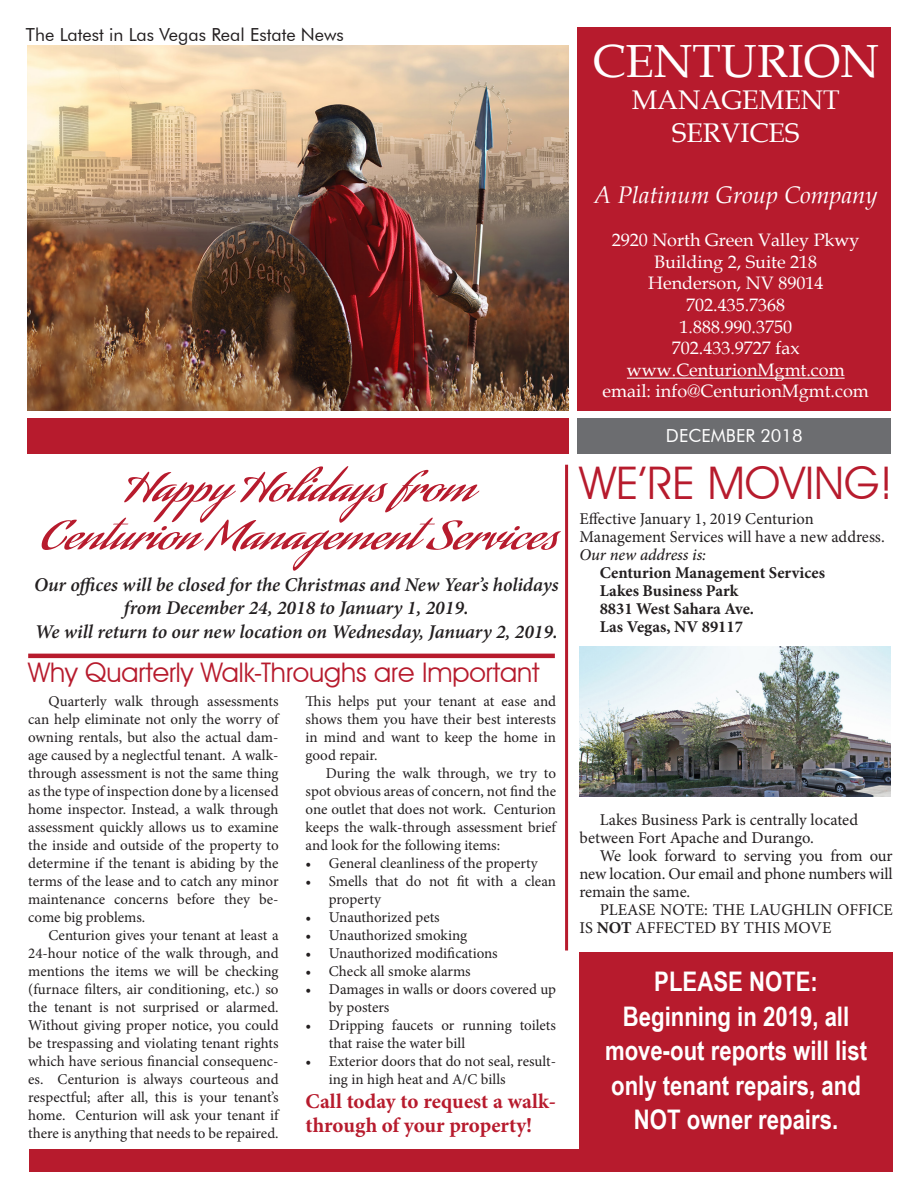
<style>
.page{position:relative;width:918px;height:1188px;background:#fff}
.page>*{position:absolute;margin:0;border:0;box-sizing:border-box;transform-origin:0 0}
.t1{font:46.5px "Book Antiqua";color:#fff}
.HEADLINE{font:45px "Avant Garde IT Cby BT";color:#b71b2d}
.t2{font:37.5px "Aguafina Script";color:#b71b2d;scale:1.47 1}
.t3{font:700 27px/34.5px "Arial Narrow";color:#fff;text-align:center}
.HEADLINE-2{font:27px "Avant Garde IT Cby BT";color:#b71b2d}
.t4{font:27px "Book Antiqua";color:#fff}
.t5{font:italic 24px "Book Antiqua";color:#fff}
.text{font:700 21px/24px "Minion Pro";color:#b71b2d}
.t6{font:italic 600 19.5px "Minion Pro";letter-spacing:-.005em;color:#231f20}
.t7{font:18px "Book Antiqua";color:#fff}
.t8{font:18px "Futura BT";color:#231f20}
.t9{font:18px "Futura BT";color:#fff}
.text-2{font:16.5px/18px "Minion Pro";letter-spacing:-.005em;color:#231f20}
.text-3{font:700 16.5px "Minion Pro";color:#231f20}
.text-4{font:15px/18px "Minion Pro";color:#231f20;text-align:justify}
.s1{font-weight:500;font-style:italic}
.s2{font-weight:700}
</style>
<div class="page">
<img style="left:27px;top:46px;width:541px;height:364px">
<div style="left:578px;top:27px;width:313px;height:383px;background:#b71b2d"></div>
<div style="left:578px;top:418px;width:313px;height:36px;background:#6c6d70"></div>
<hr style="left:627px;top:378px;width:218px;height:1px;background:#fff">
<div style="left:27px;top:418px;width:541px;height:36px;background:#b71b2d"></div>
<div style="left:29px;top:1149px;width:864px;height:23px;background:#b71b2d"></div>
<div style="left:579px;top:952px;width:314px;height:197px;background:#b71b2d"></div>
<hr style="left:565px;top:465px;width:3px;height:486px;background:#b71b2d">
<hr style="left:28px;top:654px;width:527px;height:4px;background:#b71b2d">
<img style="left:579px;top:646px;width:312px;height:150px">
<p class="t8" style="left:26px;top:23px;width:319px">The Latest in Las Vegas Real Estate News</p>
<p class="t2" style="left:124px;top:466px;width:239px">Happy Holidays from</p>
<p class="t2" style="left:40px;top:514px;width:354px">Centurion Management Services</p>
<p class="t6" style="left:34px;top:571px;width:526px">Our offices will be closed for the Christmas and New Year’s holidays</p>
<p class="t6" style="left:124px;top:594px;width:346px">from December 24, 2018 to January 1, 2019.</p>
<p class="t6" style="left:35px;top:618px;width:525px">We will return to our new location on Wednesday, January 2, 2019.</p>
<p class="HEADLINE-2" style="left:28px;top:656px;width:513px">Why Quarterly Walk-Throughs are Important</p>
<p class="text-4" style="left:28px;top:692px;width:252px;text-indent:20px">Quarterly walk through assessments can help eliminate not only the worry of owning rentals, but also the actual dam&shy;age caused by a neglectful tenant. A walk&shy;through assessment is not the same thing as the type of inspection done by a licensed home inspector. Instead, a walk through assessment quickly allows us to examine the inside and outside of the property to determine if the tenant is abiding by the terms of the lease and to catch any minor maintenance concerns before they be&shy;come big problems.</p>
<p class="text-4" style="left:28px;top:926px;width:252px;text-indent:20px">Centurion gives your tenant at least a 24-hour notice of the walk through, and mentions the items we will be checking (furnace filters, air conditioning, etc.) so the tenant is not surprised or alarmed.<br>Without giving proper notice, you could be trespassing and violating tenant rights which have serious financial consequenc&shy;es. Centurion is always courteous and respectful; after all, this is your tenant’s home. Centurion will ask your tenant if there is anything that needs to be repaired.</p>
<p class="text-4" style="left:306px;top:692px;width:252px">This helps put your tenant at ease and shows them you have their best interests in mind and want to keep the home in good repair.</p>
<p class="text-4" style="left:306px;top:764px;width:252px;text-indent:20px">During the walk through, we try to spot obvious areas of concern, not find the one outlet that does not work. Centurion keeps the walk-through assessment brief and look for the following items:</p>
<p class="text-4" style="left:306px;top:854px;width:234px">• General cleanliness of the property</p>
<p class="text-4" style="left:329px;top:872px;width:229px;text-indent:-23px">• Smells that do not fit with a clean property</p>
<p class="text-4" style="left:306px;top:908px;width:136px">• Unauthorized pets</p>
<p class="text-4" style="left:306px;top:926px;width:163px">• Unauthorized smoking</p>
<p class="text-4" style="left:306px;top:944px;width:194px">• Unauthorized modifications</p>
<p class="text-4" style="left:306px;top:962px;width:167px">• Check all smoke alarms</p>
<p class="text-4" style="left:329px;top:980px;width:229px;text-indent:-23px">• Damages in walls or doors covered up by posters</p>
<p class="text-4" style="left:329px;top:1016px;width:229px;text-indent:-23px">• Dripping faucets or running toilets that raise the water bill</p>
<p class="text-4" style="left:329px;top:1052px;width:229px;text-indent:-23px">• Exterior doors that do not seal, result&shy;ing in high heat and A/C bills</p>
<p class="text" style="left:306px;top:1089px;width:252px">Call today to request a walk&shy;through of your property!</p>
<p class="t1" style="left:592px;top:29px;width:288px">CENTURION</p>
<p class="t4" style="left:632px;top:81px;width:210px">MANAGEMENT</p>
<p class="t4" style="left:672px;top:114px;width:129px">SERVICES</p>
<p class="t5" style="left:594px;top:178px;width:285px">A Platinum Group Company</p>
<p class="t7" style="left:612px;top:228px;width:249px">2920 North Green Valley Pkwy</p>
<p class="t7" style="left:654px;top:249px;width:165px">Building 2, Suite 218</p>
<p class="t7" style="left:648px;top:271px;width:177px">Henderson, NV 89014</p>
<p class="t7" style="left:686px;top:292px;width:100px">702.435.7368</p>
<p class="t7" style="left:680px;top:314px;width:114px">1.888.990.3750</p>
<p class="t7" style="left:672px;top:336px;width:129px">702.433.9727 fax</p>
<p class="t7" style="left:627px;top:357px;width:219px">www.CenturionMgmt.com</p>
<p class="t7" style="left:603px;top:379px;width:268px">email: info@CenturionMgmt.com</p>
<p class="t9" style="left:666px;top:425px;width:138px">DECEMBER 2018</p>
<p class="HEADLINE" style="left:579px;top:456px;width:315px">WE’RE MOVING!</p>
<p class="text-2" style="left:579px;top:509px;width:307px">Effective January 1, 2019 Centurion<br>Management Services will have a new address.<br><span class="s1">Our new address is:</span></p>
<p class="text-3" style="left:600px;top:561px;width:227px">Centurion Management Services</p>
<p class="text-3" style="left:600px;top:579px;width:140px">Lakes Business Park</p>
<p class="text-3" style="left:600px;top:597px;width:156px">8831 West Sahara Ave.</p>
<p class="text-3" style="left:600px;top:615px;width:145px">Las Vegas, NV 89117</p>
<p class="text-2" style="left:579px;top:811px;width:280px;text-indent:20px">Lakes Business Park is centrally located between Fort Apache and Durango.</p>
<p class="text-2" style="left:579px;top:847px;width:315px;text-align:justify;text-indent:20px">We look forward to serving you from our new location. Our email and phone numbers will remain the same.</p>
<p class="text-2" style="left:579px;top:901px;width:315px;text-indent:20px">PLEASE NOTE: THE LAUGHLIN OFFICE<br>IS <span class="s2">NOT</span> AFFECTED BY THIS MOVE</p>
<p class="t3" style="left:654px;top:963px;width:165px">PLEASE NOTE:</p>
<p class="t3" style="left:623px;top:998px;width:228px">Beginning in 2019, all</p>
<p class="t3" style="left:605px;top:1032px;width:264px">move-out reports will list only tenant repairs, and<br>NOT owner repairs.</p>
</div>
